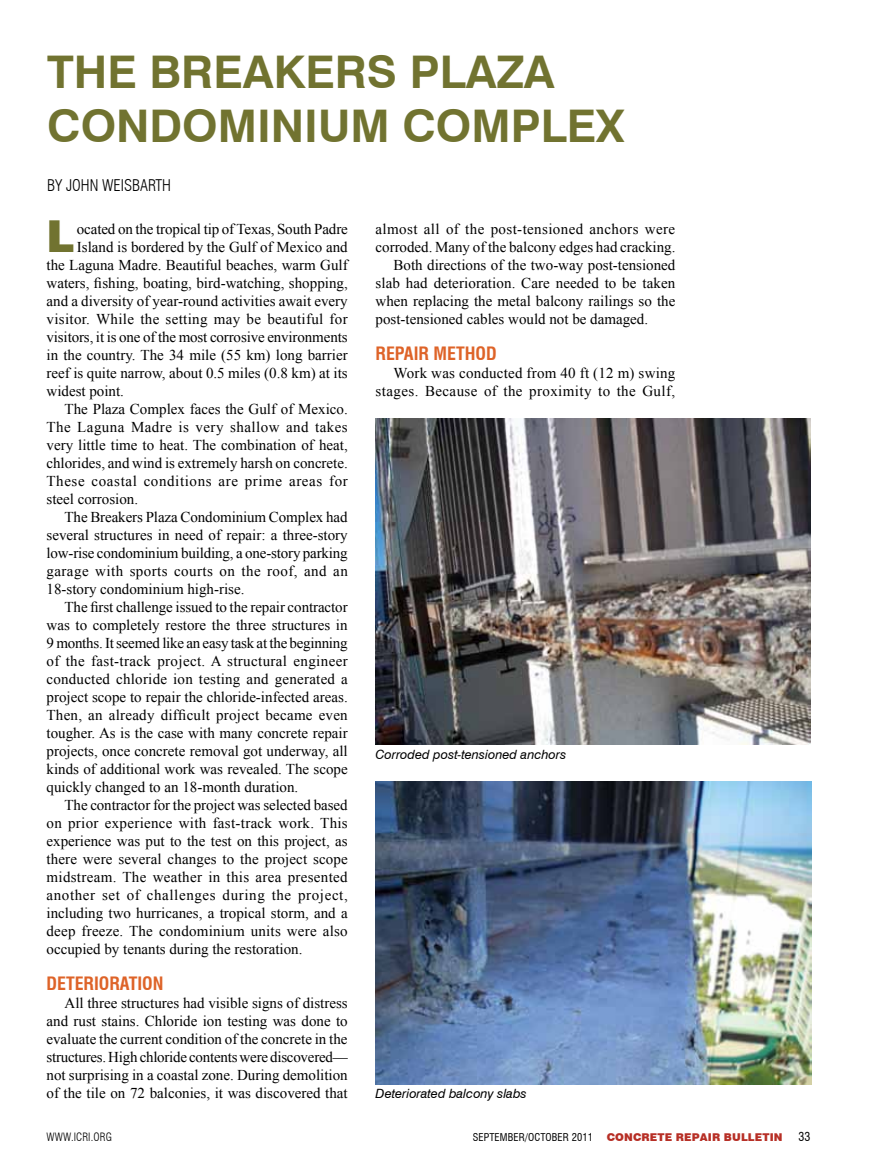
<style>
.page{position:relative;width:878px;height:1175px;background:#fff}
.page>*{position:absolute;margin:0;border:0;box-sizing:border-box;transform-origin:0 0}
.t1{font:700 45px/54px "Swiss 721 BT";color:#717330}
.t2{font:900 44.1px "Swiss 721 BT";color:#717330}
.t3{font:700 condensed 18px "Swiss 721 BT";color:#de6328}
.t4{font:300 condensed 15.75px "Swiss 721 BT";color:#000}
.t5{font:15px/18px "Times New Roman";color:#000;text-align:justify}
.t6{font:15px/18px "Times New Roman";letter-spacing:.03em;color:#000;text-align:right}
.t7{font:15px "Times New Roman";letter-spacing:.02em;color:#000}
.t8{font:15px "Times New Roman";letter-spacing:.025em;color:#000}
.t9{font:15px "Times New Roman";letter-spacing:.04em;color:#000}
.t10{font:italic 12.75px "Swiss 721 BT";color:#000}
.t11{font:condensed 12px "Swiss 721 BT";color:#000}
.t12{font:300 condensed 11.25px "Swiss 721 BT";letter-spacing:.01em;color:#000}
.t13{font:900 10.8px "Swiss 721 BT";letter-spacing:.01em;color:#b72f26}
.t14{font:condensed 10.5px "Swiss 721 BT";letter-spacing:.01em;color:#000}
</style>
<div class="page">
<img style="left:375px;top:418px;width:435px;height:326px">
<img style="left:375px;top:782px;width:436px;height:302px">
<h1 class="t1" style="left:47px;top:49px;width:578px">THE BREAKERS PLAZA<br>CONDOMINIUM COMPLEX</h1>
<p class="t4" style="left:47px;top:179px;width:125px">BY JOHN WEISBARTH</p>
<h2 class="t2" style="left:46px;top:219px;width:30px">L</h2>
<p class="t5" style="left:77px;top:221px;width:272px">ocated on the tropical tip of Texas, South Padre</p>
<p class="t8" style="left:375px;top:219px;width:301px">almost all of the post-tensioned anchors were</p>
<p class="t5" style="left:375px;top:239px;width:301px">corroded. Many of the balcony edges had cracking.</p>
<p class="t5" style="left:393px;top:256px;width:283px">Both directions of the two-way post-tensioned</p>
<p class="t5" style="left:375px;top:275px;width:301px">slab had deterioration. Care needed to be taken</p>
<p class="t5" style="left:375px;top:293px;width:301px">when replacing the metal balcony railings so the</p>
<p class="t5" style="left:375px;top:310px;width:274px">post-tensioned cables would not be damaged.</p>
<p class="t3" style="left:375px;top:346px;width:122px">REPAIR METHOD</p>
<p class="t6" style="left:375px;top:365px;width:301px">Work was conducted from 40 ft (12 m) swing stages. Because of the proximity to the Gulf,</p>
<p class="t5" style="left:77px;top:239px;width:272px">Island is bordered by the Gulf of Mexico and</p>
<p class="t5" style="left:46px;top:257px;width:303px">the Laguna Madre. Beautiful beaches, warm Gulf</p>
<p class="t5" style="left:46px;top:274px;width:303px">waters, fishing, boating, bird-watching, shopping,</p>
<p class="t5" style="left:46px;top:292px;width:303px">and a diversity of year-round activities await every</p>
<p class="t7" style="left:46px;top:313px;width:303px">visitor. While the setting may be beautiful for</p>
<p class="t5" style="left:46px;top:329px;width:302px">visitors, it is one of the most corrosive environments</p>
<p class="t5" style="left:46px;top:347px;width:303px">in the country. The 34 mile (55 km) long barrier</p>
<p class="t5" style="left:46px;top:365px;width:303px">reef is quite narrow, about 0.5 miles (0.8 km) at its</p>
<p class="t5" style="left:46px;top:383px;width:79px">widest point.</p>
<p class="t5" style="left:64px;top:401px;width:285px">The Plaza Complex faces the Gulf of Mexico.</p>
<p class="t6" style="left:46px;top:419px;width:303px">The Laguna Madre is very shallow and takes</p>
<p class="t5" style="left:46px;top:437px;width:303px">very little time to heat. The combination of heat,</p>
<p class="t5" style="left:46px;top:455px;width:303px">chlorides, and wind is extremely harsh on concrete.</p>
<p class="t9" style="left:46px;top:475px;width:303px">These coastal conditions are prime areas for</p>
<p class="t5" style="left:46px;top:491px;width:93px">steel corrosion.</p>
<p class="t5" style="left:64px;top:509px;width:284px">The Breakers Plaza Condominium Complex had</p>
<p class="t5" style="left:46px;top:526px;width:303px">several structures in need of repair: a three-story</p>
<p class="t5" style="left:46px;top:544px;width:303px">low-rise condominium building, a one-story parking</p>
<p class="t6" style="left:46px;top:563px;width:303px">garage with sports courts on the roof, and an</p>
<p class="t5" style="left:46px;top:580px;width:199px">18-story condominium high-rise.</p>
<p class="t5" style="left:64px;top:598px;width:285px">The first challenge issued to the repair contractor</p>
<p class="t5" style="left:46px;top:617px;width:302px">was to completely restore the three structures in</p>
<p class="t5" style="left:46px;top:635px;width:302px">9 months. It seemed like an easy task at the beginning</p>
<p class="t8" style="left:46px;top:651px;width:303px">of the fast-track project. A structural engineer</p>
<p class="t5" style="left:46px;top:671px;width:303px">conducted chloride ion testing and generated a</p>
<p class="t5" style="left:46px;top:688px;width:303px">project scope to repair the chloride-infected areas.</p>
<p class="t5" style="left:46px;top:706px;width:303px">Then, an already difficult project became even</p>
<p class="t5" style="left:46px;top:724px;width:303px">tougher. As is the case with many concrete repair</p>
<p class="t5" style="left:46px;top:742px;width:303px">projects, once concrete removal got underway, all</p>
<p class="t5" style="left:46px;top:761px;width:303px">kinds of additional work was revealed. The scope</p>
<p class="t5" style="left:46px;top:778px;width:253px">quickly changed to an 18-month duration.</p>
<p class="t5" style="left:64px;top:796px;width:284px">The contractor for the project was selected based</p>
<p class="t7" style="left:46px;top:813px;width:303px">on prior experience with fast-track work. This</p>
<p class="t5" style="left:46px;top:832px;width:303px">experience was put to the test on this project, as</p>
<p class="t5" style="left:46px;top:850px;width:303px">there were several changes to the project scope</p>
<p class="t7" style="left:46px;top:871px;width:303px">midstream. The weather in this area presented</p>
<p class="t9" style="left:46px;top:885px;width:303px">another set of challenges during the project,</p>
<p class="t5" style="left:46px;top:905px;width:303px">including two hurricanes, a tropical storm, and a</p>
<p class="t5" style="left:46px;top:923px;width:303px">deep freeze. The condominium units were also</p>
<p class="t5" style="left:46px;top:941px;width:257px">occupied by tenants during the restoration.</p>
<p class="t3" style="left:46px;top:976px;width:118px">DETERIORATION</p>
<p class="t5" style="left:46px;top:994px;width:303px;text-indent:18px">All three structures had visible signs of distress and rust stains. Chloride ion testing was done to evaluate the current condition of the concrete in the structures. High chloride contents were discovered— not surprising in a coastal zone. During demolition of the tile on 72 balconies, it was discovered that</p>
<p class="t10" style="left:375px;top:749px;width:192px">Corroded post-tensioned anchors</p>
<p class="t10" style="left:375px;top:1089px;width:153px">Deteriorated balcony slabs</p>
<p class="t12" style="left:46px;top:1132px;width:67px">WWW.ICRI.ORG</p>
<p class="t14" style="left:473px;top:1132px;width:122px">SEPTEMBER/OCTOBER 2011</p>
<p class="t13" style="left:606px;top:1132px;width:177px">CONCRETE REPAIR BULLETIN</p>
<p class="t11" style="left:798px;top:1131px;width:13px">33</p>
</div>
